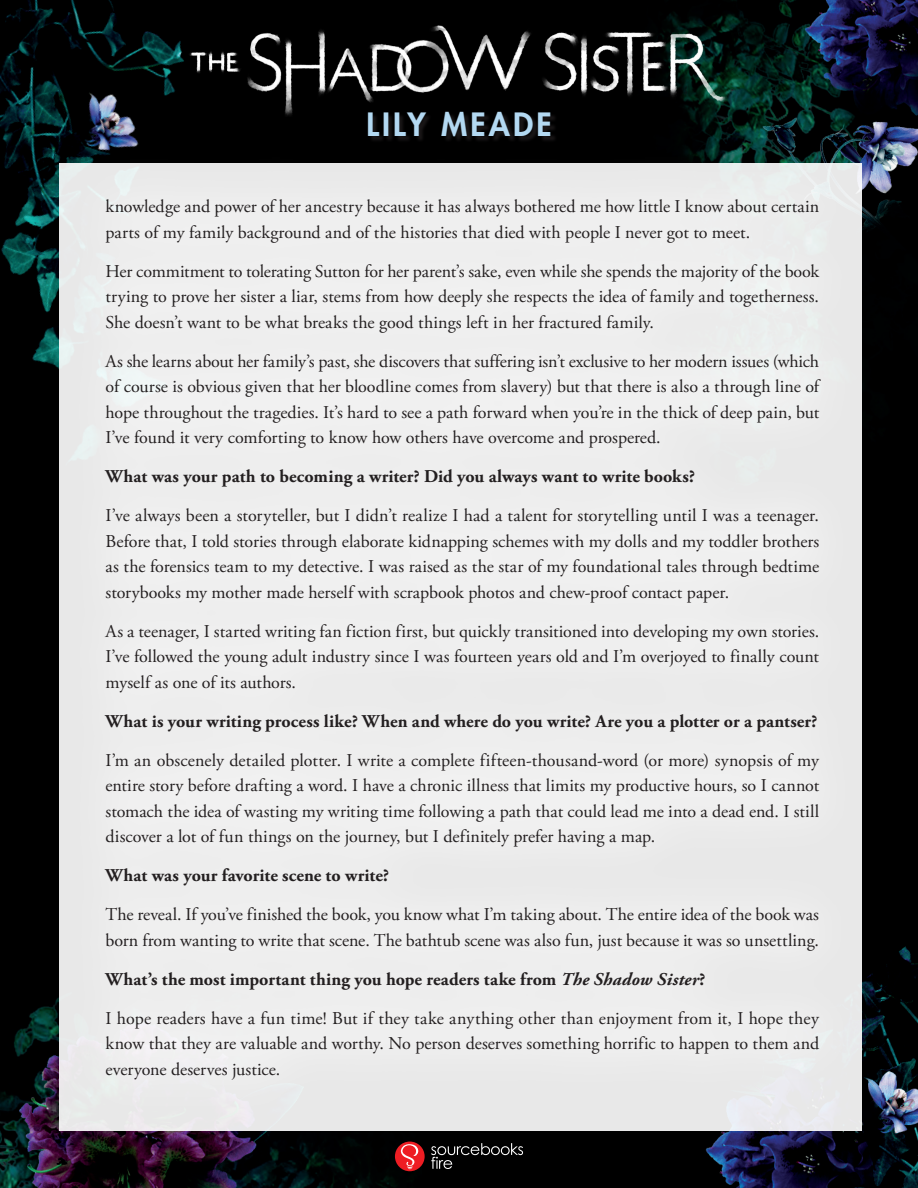
<style>
.page{position:relative;width:918px;height:1188px;background:#fff}
.page>*{position:absolute;margin:0;border:0;box-sizing:border-box;transform-origin:0 0}
.t1{font:800 31.2px "Futura LT Pro";letter-spacing:.1em;color:#b3d9f2}
.t2{font:18px/25.5px "Adobe Garamond Pro";color:#231f20;text-align:justify}
.t3{font:700 18px "Adobe Garamond Pro";letter-spacing:.005em;color:#231f20}
.s1{font-weight:700}
.s2{font-weight:700;font-style:italic}
</style>
<div class="page">
<img style="left:0;top:0;width:918px;height:1188px">
<img style="left:0;top:977px;width:421px;height:211px">
<img style="left:670px;top:900px;width:248px;height:288px">
<img style="left:0;top:0;width:327px;height:555px">
<img style="left:556px;top:0;width:362px;height:544px">
<div style="left:369px;top:113px;width:188px;height:30px;background:#231f20;opacity:.75"></div>
<img style="left:188px;top:26px;width:542px;height:91px">
<div style="left:395px;top:1142px;width:30px;height:29px;background:#ee1d23;border-radius:50%"></div>
<svg style="left:401px;top:1144px;width:17px;height:25px"></svg>
<svg style="left:431px;top:1143px;width:92px;height:26px;background:#232323"></svg>
<div style="left:64px;top:157px;width:797px;height:962px;background:#eee"></div>
<h1 class="t1" style="left:366px;top:101px;width:187px">LILY MEADE</h1>
<p class="t2" style="left:106px;top:194px;width:715px">knowledge and power of her ancestry because it has always bothered me how little I know about certain parts of my family background and of the histories that died with people I never got to meet.</p>
<p class="t2" style="left:106px;top:259px;width:715px">Her commitment to tolerating Sutton for her parent’s sake, even while she spends the majority of the book trying to prove her sister a liar, stems from how deeply she respects the idea of family and togetherness.<br>She doesn’t want to be what breaks the good things left in her fractured family.</p>
<p class="t2" style="left:106px;top:349px;width:715px">As she learns about her family’s past, she discovers that suffering isn’t exclusive to her modern issues (which of course is obvious given that her bloodline comes from slavery) but that there is also a through line of hope throughout the tragedies. It’s hard to see a path forward when you’re in the thick of deep pain, but I’ve found it very comforting to know how others have overcome and prospered.</p>
<p class="t3" style="left:106px;top:466px;width:591px">What was your path to becoming a writer? Did you always want to write books?</p>
<p class="t2" style="left:106px;top:503px;width:715px">I’ve always been a storyteller, but I didn’t realize I had a talent for storytelling until I was a teenager.<br>Before that, I told stories through elaborate kidnapping schemes with my dolls and my toddler brothers as the forensics team to my detective. I was raised as the star of my foundational tales through bedtime storybooks my mother made herself with scrapbook photos and chew-proof contact paper.</p>
<p class="t2" style="left:106px;top:619px;width:715px">As a teenager, I started writing fan fiction first, but quickly transitioned into developing my own stories.<br>I’ve followed the young adult industry since I was fourteen years old and I’m overjoyed to finally count myself as one of its authors.</p>
<p class="t3" style="left:106px;top:710px;width:713px">What is your writing process like? When and where do you write? Are you a plotter or a pantser?</p>
<p class="t2" style="left:106px;top:748px;width:715px">I’m an obscenely detailed plotter. I write a complete fifteen-thousand-word (or more) synopsis of my entire story before drafting a word. I have a chronic illness that limits my productive hours, so I cannot stomach the idea of wasting my writing time following a path that could lead me into a dead end. I still discover a lot of fun things on the journey, but I definitely prefer having a map.</p>
<p class="t3" style="left:106px;top:865px;width:285px">What was your favorite scene to write?</p>
<p class="t2" style="left:106px;top:902px;width:715px">The reveal. If you’ve finished the book, you know what I’m taking about. The entire idea of the book was born from wanting to write that scene. The bathtub scene was also fun, just because it was so unsettling.</p>
<p class="t2" style="left:106px;top:960px;width:715px;line-height:39px"><span class="s1">What’s the most important thing you hope readers take from</span> <span class="s2">The Shadow Sister</span><span class="s1">?<br></span>I hope readers have a fun time! But if they take anything other than enjoyment from it, I hope they</p>
<p class="t2" style="left:106px;top:1031px;width:715px">know that they are valuable and worthy. No person deserves something horrific to happen to them and everyone deserves justice.</p>
</div>
